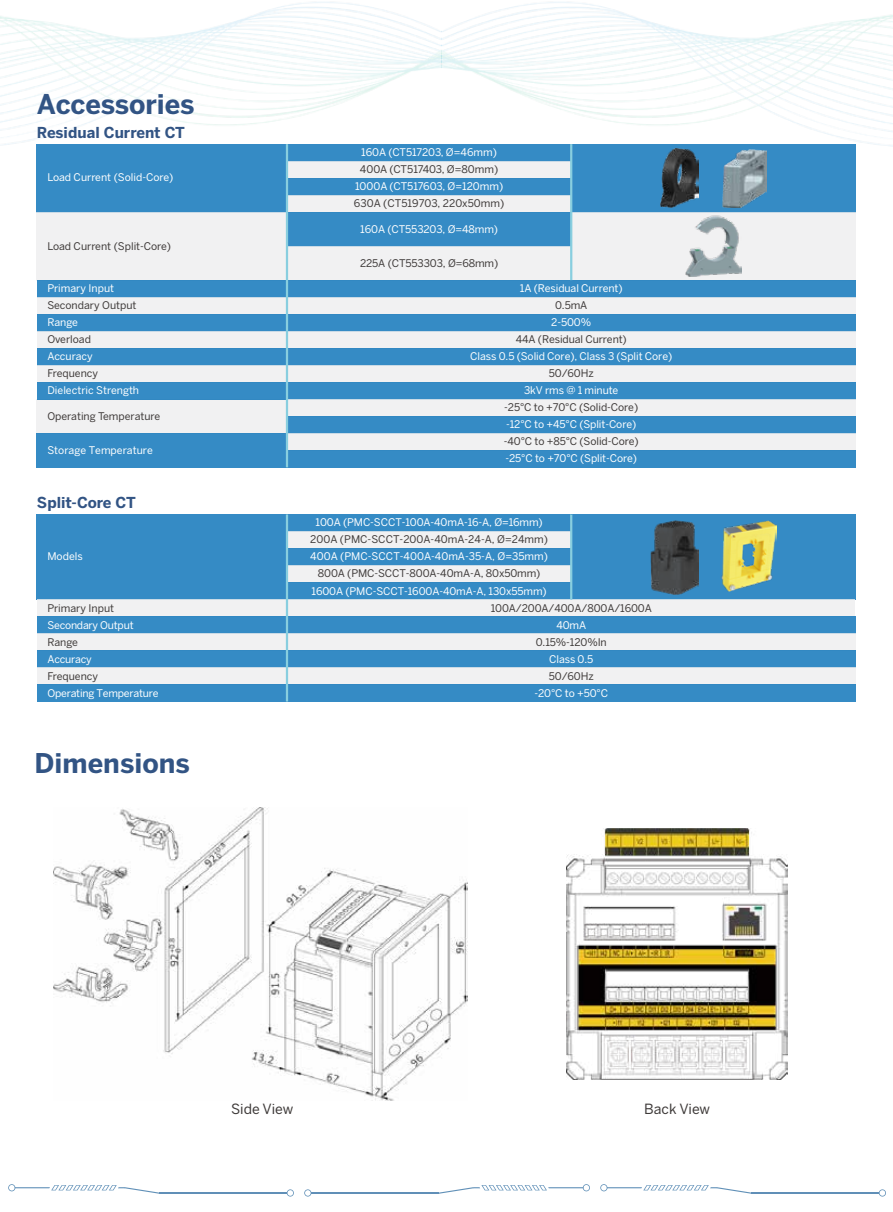
<style>
.page{position:relative;width:893px;height:1212px;background:#fff}
.page>*{position:absolute;margin:0;border:0;box-sizing:border-box;transform-origin:0 0}
.t1{font:700 27px "Benton Sans";color:#325484}
.t2{font:700 15px "Benton Sans";color:#325484}
.t3{font:13.95px "Benton Sans";color:#3e3a39}
.t4{font:10.5px "Benton Sans";letter-spacing:-.01em;color:#fff}
.t5{font:10.5px "Benton Sans";letter-spacing:-.01em;color:#3e3a39}
</style>
<div class="page">
<div style="left:287px;top:144px;width:284px;height:17px;background:#358bc5"></div>
<div style="left:37px;top:144px;width:250px;height:68px;background:#358bc5"></div>
<div style="left:571px;top:144px;width:284px;height:68px;background:#358bc5"></div>
<div style="left:571px;top:212px;width:284px;height:68px;background:#eeeeef"></div>
<div style="left:37px;top:212px;width:250px;height:68px;background:#eeeeef"></div>
<div style="left:37px;top:399px;width:250px;height:34px;background:#eeeeef"></div>
<div style="left:37px;top:433px;width:250px;height:34px;background:#358bc5"></div>
<div style="left:287px;top:161px;width:284px;height:17px;background:#eeeeef"></div>
<div style="left:287px;top:178px;width:284px;height:17px;background:#358bc5"></div>
<div style="left:287px;top:195px;width:284px;height:17px;background:#eeeeef"></div>
<div style="left:287px;top:212px;width:284px;height:34px;background:#358bc5"></div>
<div style="left:287px;top:246px;width:284px;height:34px;background:#eeeeef"></div>
<div style="left:37px;top:280px;width:818px;height:17px;background:#358bc5"></div>
<div style="left:37px;top:297px;width:818px;height:17px;background:#eeeeef"></div>
<div style="left:37px;top:314px;width:818px;height:17px;background:#358bc5"></div>
<div style="left:37px;top:331px;width:818px;height:17px;background:#eeeeef"></div>
<div style="left:37px;top:348px;width:818px;height:17px;background:#358bc5"></div>
<div style="left:37px;top:365px;width:818px;height:17px;background:#eeeeef"></div>
<div style="left:37px;top:382px;width:818px;height:17px;background:#358bc5"></div>
<div style="left:287px;top:399px;width:568px;height:17px;background:#eeeeef"></div>
<div style="left:287px;top:416px;width:568px;height:17px;background:#358bc5"></div>
<div style="left:287px;top:433px;width:568px;height:17px;background:#eeeeef"></div>
<div style="left:287px;top:450px;width:568px;height:17px;background:#358bc5"></div>
<div style="left:287px;top:514px;width:284px;height:17px;background:#358bc5"></div>
<div style="left:37px;top:514px;width:250px;height:85px;background:#358bc5"></div>
<div style="left:571px;top:514px;width:284px;height:85px;background:#358bc5"></div>
<div style="left:287px;top:531px;width:284px;height:17px;background:#eeeeef"></div>
<div style="left:287px;top:548px;width:284px;height:17px;background:#358bc5"></div>
<div style="left:287px;top:565px;width:284px;height:17px;background:#eeeeef"></div>
<div style="left:287px;top:582px;width:284px;height:17px;background:#358bc5"></div>
<div style="left:37px;top:599px;width:818px;height:17px;background:#eeeeef"></div>
<div style="left:37px;top:616px;width:818px;height:17px;background:#358bc5"></div>
<div style="left:37px;top:633px;width:818px;height:17px;background:#eeeeef"></div>
<div style="left:37px;top:650px;width:818px;height:17px;background:#358bc5"></div>
<div style="left:37px;top:667px;width:818px;height:17px;background:#eeeeef"></div>
<div style="left:37px;top:684px;width:818px;height:17px;background:#358bc5"></div>
<img style="left:650px;top:520px;width:48px;height:74px">
<img style="left:721px;top:521px;width:55px;height:70px">
<img style="left:0;top:2px;width:893px;height:158px">
<img style="left:722px;top:149px;width:44px;height:59px">
<img style="left:660px;top:148px;width:39px;height:60px">
<img style="left:685px;top:212px;width:57px;height:65px">
<hr style="left:751px;top:1192px;width:128px;height:2px;background:#5286b1">
<svg style="left:600px;top:1184px;width:152px;height:10px"></svg>
<svg style="left:879px;top:1189px;width:7px;height:7px"></svg>
<hr style="left:311px;top:1192px;width:128px;height:2px;background:#5286b1">
<svg style="left:438px;top:1184px;width:152px;height:10px"></svg>
<svg style="left:304px;top:1189px;width:7px;height:7px"></svg>
<hr style="left:159px;top:1192px;width:128px;height:2px;background:#5286b1">
<svg style="left:8px;top:1184px;width:152px;height:10px"></svg>
<svg style="left:287px;top:1189px;width:7px;height:7px"></svg>
<img style="left:567px;top:828px;width:220px;height:251px">
<img style="left:54px;top:808px;width:414px;height:292px">
<hr style="left:286px;top:144px;width:2px;height:323px;background:#88cedf">
<hr style="left:570px;top:144px;width:2px;height:136px;background:#88cedf">
<hr style="left:286px;top:514px;width:2px;height:187px;background:#88cedf">
<hr style="left:570px;top:514px;width:2px;height:85px;background:#88cedf">
<h1 class="t1" style="left:37px;top:88px;width:159px">Accessories</h1>
<h2 class="t2" style="left:37px;top:124px;width:149px">Residual Current CT</h2>
<p class="t4" style="left:47px;top:171px;width:127px">Load Current (Solid-Core)</p>
<p class="t5" style="left:47px;top:240px;width:125px">Load Current (Split-Core)</p>
<p class="t4" style="left:47px;top:282px;width:68px">Primary Input</p>
<p class="t5" style="left:47px;top:299px;width:91px">Secondary Output</p>
<p class="t4" style="left:47px;top:316px;width:32px">Range</p>
<p class="t5" style="left:47px;top:333px;width:45px">Overload</p>
<p class="t4" style="left:47px;top:350px;width:47px">Accuracy</p>
<p class="t5" style="left:47px;top:367px;width:52px">Frequency</p>
<p class="t4" style="left:47px;top:384px;width:93px">Dielectric Strength</p>
<p class="t5" style="left:47px;top:410px;width:114px">Operating Temperature</p>
<p class="t4" style="left:47px;top:444px;width:107px">Storage Temperature</p>
<h2 class="t2" style="left:37px;top:493px;width:100px">Split-Core CT</h2>
<p class="t4" style="left:47px;top:550px;width:37px">Models</p>
<p class="t5" style="left:47px;top:601px;width:68px">Primary Input</p>
<p class="t4" style="left:47px;top:618px;width:88px">Secondary Output</p>
<p class="t5" style="left:47px;top:635px;width:32px">Range</p>
<p class="t4" style="left:47px;top:652px;width:46px">Accuracy</p>
<p class="t5" style="left:47px;top:669px;width:52px">Frequency</p>
<p class="t4" style="left:47px;top:686px;width:113px">Operating Temperature</p>
<h1 class="t1" style="left:35px;top:747px;width:157px">Dimensions</h1>
<p class="t4" style="left:361px;top:146px;width:137px">160A (CT517203, Ø=46mm)</p>
<p class="t5" style="left:360px;top:163px;width:140px">400A (CT517403, Ø=80mm)</p>
<p class="t5" style="left:354px;top:197px;width:152px">630A (CT519703, 220x50mm)</p>
<p class="t4" style="left:355px;top:180px;width:150px">1000A (CT517603, Ø=120mm)</p>
<p class="t4" style="left:360px;top:223px;width:139px">160A (CT553203, Ø=48mm)</p>
<p class="t5" style="left:360px;top:257px;width:140px">225A (CT553303, Ø=68mm)</p>
<p class="t4" style="left:520px;top:282px;width:104px">1A (Residual Current)</p>
<p class="t5" style="left:555px;top:299px;width:34px">0.5mA</p>
<p class="t4" style="left:551px;top:316px;width:41px">2-500%</p>
<p class="t5" style="left:516px;top:333px;width:113px">44A (Residual Current)</p>
<p class="t4" style="left:470px;top:350px;width:203px">Class 0.5 (Solid Core), Class 3 (Split Core)</p>
<p class="t5" style="left:549px;top:367px;width:46px">50/60Hz</p>
<p class="t4" style="left:524px;top:384px;width:96px">3kV rms @ 1 minute</p>
<p class="t5" style="left:504px;top:401px;width:135px">-25°C to +70°C (Solid-Core)</p>
<p class="t4" style="left:506px;top:418px;width:132px">-12°C to +45°C (Split-Core)</p>
<p class="t5" style="left:504px;top:435px;width:136px">-40°C to +85°C (Solid-Core)</p>
<p class="t4" style="left:505px;top:452px;width:133px">-25°C to +70°C (Split-Core)</p>
<p class="t4" style="left:316px;top:516px;width:229px">100A (PMC-SCCT-100A-40mA-16-A, Ø=16mm)</p>
<p class="t5" style="left:310px;top:533px;width:239px">200A (PMC-SCCT-200A-40mA-24-A, Ø=24mm)</p>
<p class="t4" style="left:310px;top:550px;width:239px">400A (PMC-SCCT-400A-40mA-35-A, Ø=35mm)</p>
<p class="t5" style="left:318px;top:567px;width:224px">800A (PMC-SCCT-800A-40mA-A, 80x50mm)</p>
<p class="t4" style="left:312px;top:584px;width:237px">1600A (PMC-SCCT-1600A-40mA-A, 130x55mm)</p>
<p class="t5" style="left:491px;top:601px;width:163px">100A/200A/400A/800A/1600A</p>
<p class="t4" style="left:556px;top:618px;width:31px">40mA</p>
<p class="t5" style="left:536px;top:635px;width:72px">0.15%-120%In</p>
<p class="t4" style="left:549px;top:652px;width:46px">Class 0.5</p>
<p class="t5" style="left:549px;top:669px;width:46px">50/60Hz</p>
<p class="t4" style="left:534px;top:686px;width:75px">-20°C to +50°C</p>
<h3 class="t3" style="left:231px;top:1101px;width:64px">Side View</h3>
<h3 class="t3" style="left:644px;top:1101px;width:67px">Back View</h3>
</div>
